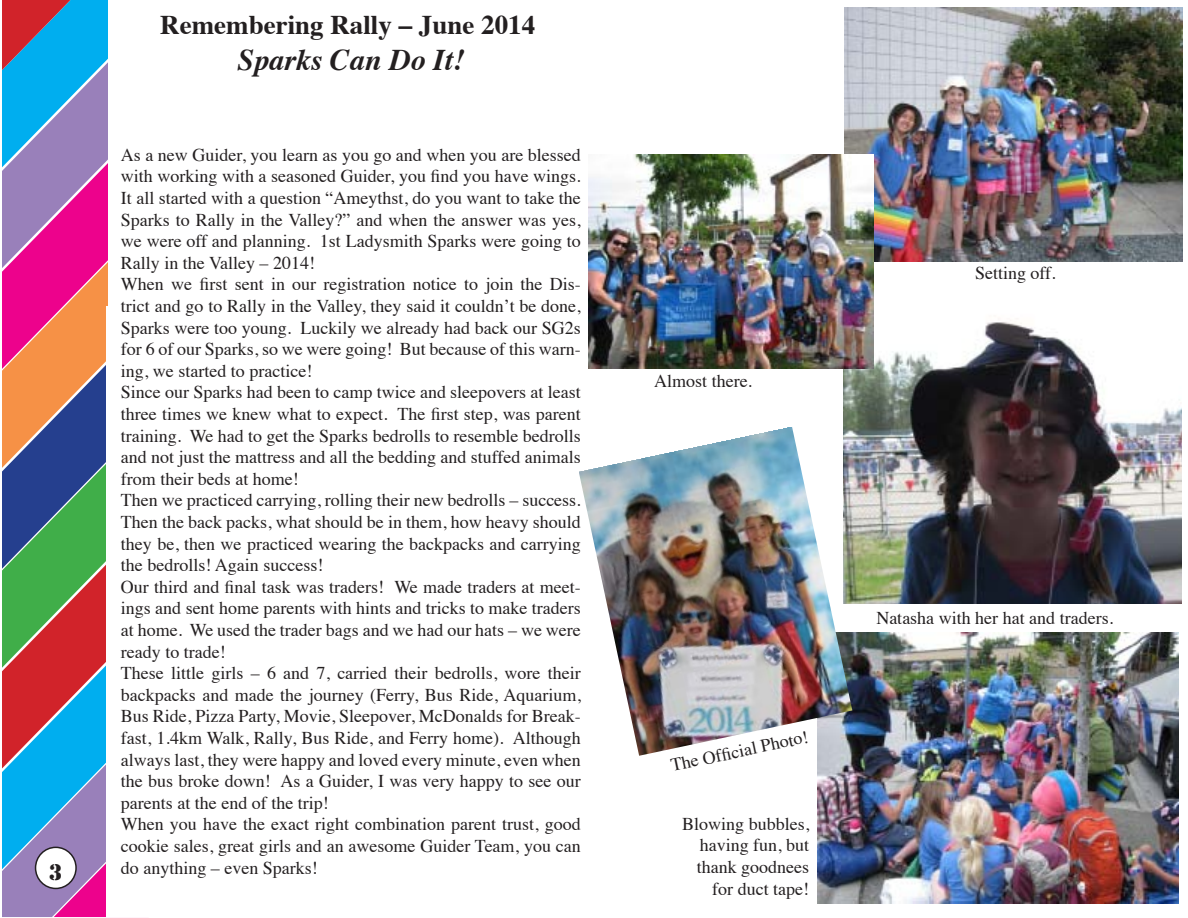
<style>
.page{position:relative;width:1188px;height:918px;background:#fff}
.page>*{position:absolute;margin:0;border:0;box-sizing:border-box;transform-origin:0 0}
.t1{font:italic 700 30px "Times";color:#231f20}
.t2{font:700 27px "Times";color:#231f20}
.t3{font:21px "Stencil Std";color:#231f20}
.t4{font:18px/21.6px "Times";color:#231f20;text-align:justify}
</style>
<div class="page">
<svg style="left:2px;top:571px;width:104px;height:44px;fill:#40ae49"></svg>
<svg style="left:2px;top:371px;width:104px;height:200px"></svg>
<svg style="left:2px;top:871px;width:104px;height:46px;fill:#9980ba"></svg>
<svg style="left:2px;top:615px;width:104px;height:256px"></svg>
<svg style="left:2px;top:169px;width:106px;height:202px"></svg>
<svg style="left:2px;top:0;width:106px;height:169px"></svg>
<div style="left:106px;top:307px;width:49px;height:610px;background:#fff"></div>
<div style="left:36px;top:847px;width:40px;height:41px;background:#fff;border-radius:50%"></div>
<div style="left:35px;top:847px;width:42px;height:42px;border:2px solid #231f20;border-radius:50%"></div>
<img style="left:845px;top:8px;width:338px;height:253px">
<img style="left:844px;top:320px;width:337px;height:284px">
<img style="left:817px;top:632px;width:362px;height:272px">
<img style="left:579px;top:426px;width:273px;height:330px">
<img style="left:588px;top:155px;width:286px;height:214px">
<p class="t3" style="left:49px;top:858px;width:15px">3</p>
<p class="t2" style="left:160px;top:-1px;width:376px">Remembering Rally – June 2014</p>
<p class="t1" style="left:237px;top:32px;width:229px">Sparks Can Do It!</p>
<p class="t4" style="left:121px;top:142px;width:461px">As a new Guider, you learn as you go and when you are blessed with working with a seasoned Guider, you find you have wings.<br>It all started with a question “Ameythst, do you want to take the Sparks to Rally in the Valley?” and when the answer was yes, we were off and planning. 1st Ladysmith Sparks were going to Rally in the Valley – 2014!</p>
<p class="t4" style="left:121px;top:272px;width:461px">When we first sent in our registration notice to join the Dis&shy;trict and go to Rally in the Valley, they said it couldn’t be done, Sparks were too young. Luckily we already had back our SG2s for 6 of our Sparks, so we were going! But because of this warn&shy;ing, we started to practice!</p>
<p class="t4" style="left:121px;top:380px;width:461px">Since our Sparks had been to camp twice and sleepovers at least three times we knew what to expect. The first step, was parent training. We had to get the Sparks bedrolls to resemble bedrolls and not just the mattress and all the bedding and stuffed animals from their beds at home!</p>
<p class="t4" style="left:121px;top:488px;width:461px">Then we practiced carrying, rolling their new bedrolls – success.<br>Then the back packs, what should be in them, how heavy should they be, then we practiced wearing the backpacks and carrying the bedrolls! Again success!</p>
<p class="t4" style="left:121px;top:574px;width:461px">Our third and final task was traders! We made traders at meet&shy;ings and sent home parents with hints and tricks to make traders at home. We used the trader bags and we had our hats – we were ready to trade!</p>
<p class="t4" style="left:121px;top:661px;width:461px">These little girls – 6 and 7, carried their bedrolls, wore their backpacks and made the journey (Ferry, Bus Ride, Aquarium, Bus Ride, Pizza Party, Movie, Sleepover, McDonalds for Break&shy;fast, 1.4km Walk, Rally, Bus Ride, and Ferry home). Although always last, they were happy and loved every minute, even when the bus broke down! As a Guider, I was very happy to see our parents at the end of the trip!</p>
<p class="t4" style="left:121px;top:812px;width:461px">When you have the exact right combination parent trust, good cookie sales, great girls and an awesome Guider Team, you can do anything – even Sparks!</p>
<p class="t4" style="left:654px;top:368px;width:99px">Almost there.</p>
<p class="t4" style="left:975px;top:261px;width:82px">Setting off.</p>
<p class="t4" style="left:669px;top:753px;width:141px;rotate:-12deg">The Offi cial Photo!</p>
<p class="t4" style="left:682px;top:811px;width:129px;text-align:right">Blowing bubbles, having fun, but thank goodnees for duct tape!</p>
<p class="t4" style="left:876px;top:606px;width:238px">Natasha with her hat and traders.</p>
</div>
